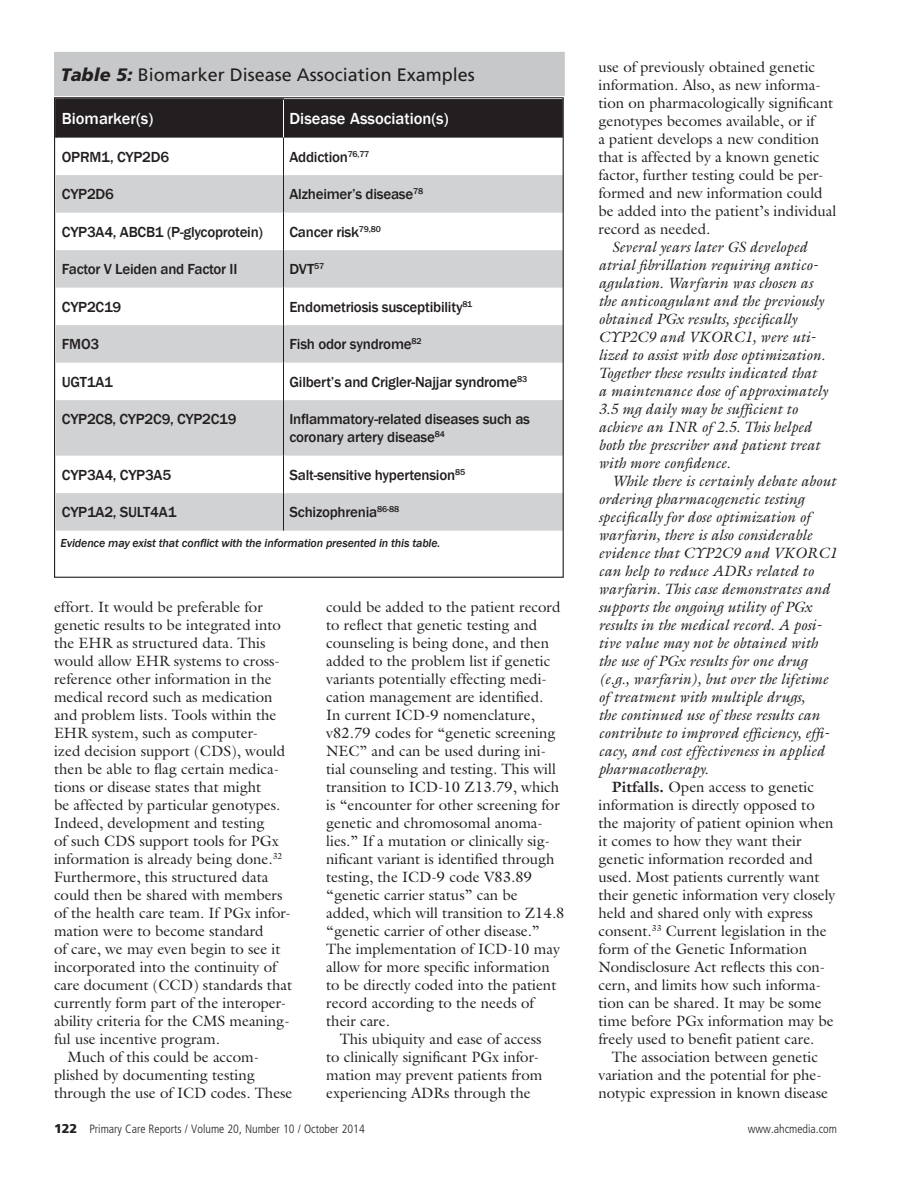
<style>
.page{position:relative;width:918px;height:1188px;background:#fff}
.page>*{position:absolute;margin:0;border:0;box-sizing:border-box;transform-origin:0 0}
.Figure_title{font:18px "Frutiger";color:#231f20}
.Table_Text_KO_Headli{font:500 16.5px "Franklin Gothic";color:#fff}
.Body_Text{font:15px/18px "Galliard";color:#231f20}
.Body_Text-2{font:italic 15px/18px "Galliard";color:#231f20}
.Table_text{font:500 15px/18px "Franklin Gothic";letter-spacing:-.015em;color:#231f20}
.t1{font:300 condensed 12px "Frutiger";color:#231f20}
.Table_source{font:italic 500 12px "Franklin Gothic";letter-spacing:-.01em;color:#231f20}
.s1{font-weight:900;font-style:italic}
.s2{font-weight:700}
.s3{font-weight:900;font-stretch:normal;font-size:12.75px}
</style>
<div class="page">
<div style="left:54px;top:52px;width:511px;height:44px;background:#c7c8ca"></div>
<div style="left:57px;top:99px;width:505px;height:39px;background:#231f20"></div>
<svg style="left:56px;top:175px;width:506px;height:356px;fill:#d1d2d4"></svg>
<hr style="left:55px;top:98px;width:229px;height:2px;background:#231f20">
<hr style="left:55px;top:100px;width:2px;height:38px;background:#231f20">
<hr style="left:283px;top:100px;width:1px;height:38px;background:#fff">
<hr style="left:283px;top:138px;width:1px;height:37px;background:#231f20">
<hr style="left:283px;top:175px;width:1px;height:38px;background:#231f20">
<hr style="left:283px;top:213px;width:1px;height:37px;background:#231f20">
<hr style="left:283px;top:250px;width:1px;height:38px;background:#231f20">
<hr style="left:283px;top:288px;width:1px;height:37px;background:#231f20">
<hr style="left:283px;top:325px;width:1px;height:38px;background:#231f20">
<hr style="left:283px;top:363px;width:1px;height:37px;background:#231f20">
<hr style="left:283px;top:400px;width:1px;height:56px;background:#231f20">
<hr style="left:283px;top:456px;width:1px;height:37px;background:#231f20">
<hr style="left:283px;top:493px;width:1px;height:38px;background:#231f20">
<p class="Figure_title" style="left:61px;top:64px;width:416px"><span class="s1">Table 5:</span> Biomarker Disease Association Examples</p>
<p class="Table_Text_KO_Headli" style="left:62px;top:108px;width:93px">Biomarker(s)</p>
<p class="Table_Text_KO_Headli" style="left:290px;top:108px;width:161px">Disease Association(s)</p>
<p class="Table_text" style="left:62px;top:148px;width:109px">OPRM1, CYP2D6</p>
<p class="Table_text" style="left:290px;top:148px;width:81px">Addiction<sup>76,77</sup></p>
<p class="Table_text" style="left:62px;top:185px;width:54px">CYP2D6</p>
<p class="Table_text" style="left:290px;top:185px;width:135px">Alzheimer’s disease<sup>78</sup></p>
<p class="Table_text" style="left:62px;top:223px;width:203px">CYP3A4, ABCB1 (P-glycoprotein)</p>
<p class="Table_text" style="left:290px;top:223px;width:93px">Cancer risk<sup>79,80</sup></p>
<p class="Table_text" style="left:62px;top:260px;width:177px">Factor V Leiden and Factor II</p>
<p class="Table_text" style="left:290px;top:260px;width:36px">DVT<sup>57</sup></p>
<p class="Table_text" style="left:62px;top:298px;width:61px">CYP2C19</p>
<p class="Table_text" style="left:290px;top:298px;width:184px">Endometriosis susceptibility<sup>81</sup></p>
<p class="Table_text" style="left:62px;top:335px;width:39px">FMO3</p>
<p class="Table_text" style="left:290px;top:335px;width:134px">Fish odor syndrome<sup>82</sup></p>
<p class="Table_text" style="left:62px;top:373px;width:53px">UGT1A1</p>
<p class="Table_text" style="left:290px;top:373px;width:239px">Gilbert’s and Crigler-Najjar syndrome<sup>83</sup></p>
<p class="Table_text" style="left:62px;top:410px;width:176px">CYP2C8, CYP2C9, CYP2C19</p>
<p class="Table_text" style="left:290px;top:410px;width:242px">Inflammatory-related diseases such as coronary artery disease<sup>84</sup></p>
<p class="Table_text" style="left:62px;top:466px;width:111px">CYP3A4, CYP3A5</p>
<p class="Table_text" style="left:290px;top:466px;width:177px">Salt-sensitive hypertension<sup>85</sup></p>
<p class="Table_text" style="left:62px;top:503px;width:116px">CYP1A2, SULT4A1</p>
<p class="Table_text" style="left:290px;top:503px;width:111px">Schizophrenia<sup>86-88</sup></p>
<p class="Table_source" style="left:60px;top:536px;width:382px">Evidence may exist that conflict with the information presented in this table.</p>
<p class="Body_Text" style="left:54px;top:598px;width:240px">effort. It would be preferable for genetic results to be integrated into the EHR as structured data. This would allow EHR systems to cross&shy;reference other information in the medical record such as medication and problem lists. Tools within the EHR system, such as computer-<br>ized decision support (CDS), would then be able to flag certain medica&shy;tions or disease states that might<br>be affected by particular genotypes.<br>Indeed, development and testing<br>of such CDS support tools for PGx information is already being done.<sup>32<br></sup>Furthermore, this structured data could then be shared with members of the health care team. If PGx infor&shy;mation were to become standard<br>of care, we may even begin to see it incorporated into the continuity of care document (CCD) standards that currently form part of the interoper&shy;ability criteria for the CMS meaning&shy;ful use incentive program.</p>
<p class="Body_Text" style="left:54px;top:1048px;width:240px;text-indent:14px">Much of this could be accom&shy;plished by documenting testing through the use of ICD codes. These</p>
<p class="Body_Text" style="left:326px;top:598px;width:240px">could be added to the patient record to reflect that genetic testing and counseling is being done, and then added to the problem list if genetic variants potentially effecting medi&shy;cation management are identified.<br>In current ICD-9 nomenclature, v82.79 codes for “genetic screening NEC” and can be used during ini&shy;tial counseling and testing. This will transition to ICD-10 Z13.79, which is “encounter for other screening for genetic and chromosomal anoma&shy;lies.” If a mutation or clinically sig&shy;nificant variant is identified through testing, the ICD-9 code V83.89 “genetic carrier status” can be<br>added, which will transition to Z14.8 “genetic carrier of other disease.” The implementation of ICD-10 may allow for more specific information to be directly coded into the patient record according to the needs of their care.</p>
<p class="Body_Text" style="left:326px;top:1030px;width:218px;text-indent:14px">This ubiquity and ease of access to clinically significant PGx infor&shy;mation may prevent patients from experiencing ADRs through the</p>
<p class="Body_Text" style="left:598px;top:58px;width:239px">use of previously obtained genetic information. Also, as new informa&shy;tion on pharmacologically significant genotypes becomes available, or if<br>a patient develops a new condition that is affected by a known genetic factor, further testing could be per&shy;formed and new information could be added into the patient’s individual record as needed.</p>
<p class="Body_Text-2" style="left:598px;top:238px;width:230px;text-indent:14px">Several years later GS developed atrial fibrillation requiring antico&shy;agulation. Warfarin was chosen as the anticoagulant and the previously obtained PGx results, specifically CYP2C9 and VKORC1, were uti&shy;lized to assist with dose optimization.<br>Together these results indicated that a maintenance dose of approximately 3.5 mg daily may be sufficient to achieve an INR of 2.5. This helped both the prescriber and patient treat with more confidence.</p>
<p class="Body_Text-2" style="left:598px;top:472px;width:240px;text-indent:14px">While there is certainly debate about ordering pharmacogenetic testing specifically for dose optimization of warfarin, there is also considerable evidence that CYP2C9 and VKORC1 can help to reduce ADRs related to warfarin. This case demonstrates and supports the ongoing utility of PGx results in the medical record. A posi&shy;tive value may not be obtained with the use of PGx results for one drug (e.g., warfarin), but over the lifetime of treatment with multiple drugs,<br>the continued use of these results can contribute to improved efficiency, effi&shy;cacy, and cost effectiveness in applied pharmacotherapy.</p>
<p class="Body_Text" style="left:598px;top:778px;width:239px;text-indent:14px"><span class="s2">Pitfalls.</span> Open access to genetic information is directly opposed to the majority of patient opinion when it comes to how they want their genetic information recorded and used. Most patients currently want their genetic information very closely held and shared only with express consent.<sup>33</sup> Current legislation in the form of the Genetic Information Nondisclosure Act reflects this con&shy;cern, and limits how such informa&shy;tion can be shared. It may be some time before PGx information may be freely used to benefit patient care.</p>
<p class="Body_Text" style="left:598px;top:1048px;width:231px;text-align:center">The association between genetic variation and the potential for phe&shy;notypic expression in known disease</p>
<p class="t1" style="left:54px;top:1122px;width:312px"><span class="s3">122</span> Primary Care Reports / Volume 20, Number 10 / October 2014</p>
<p class="t1" style="left:748px;top:1122px;width:91px">www.ahcmedia.com</p>
</div>
